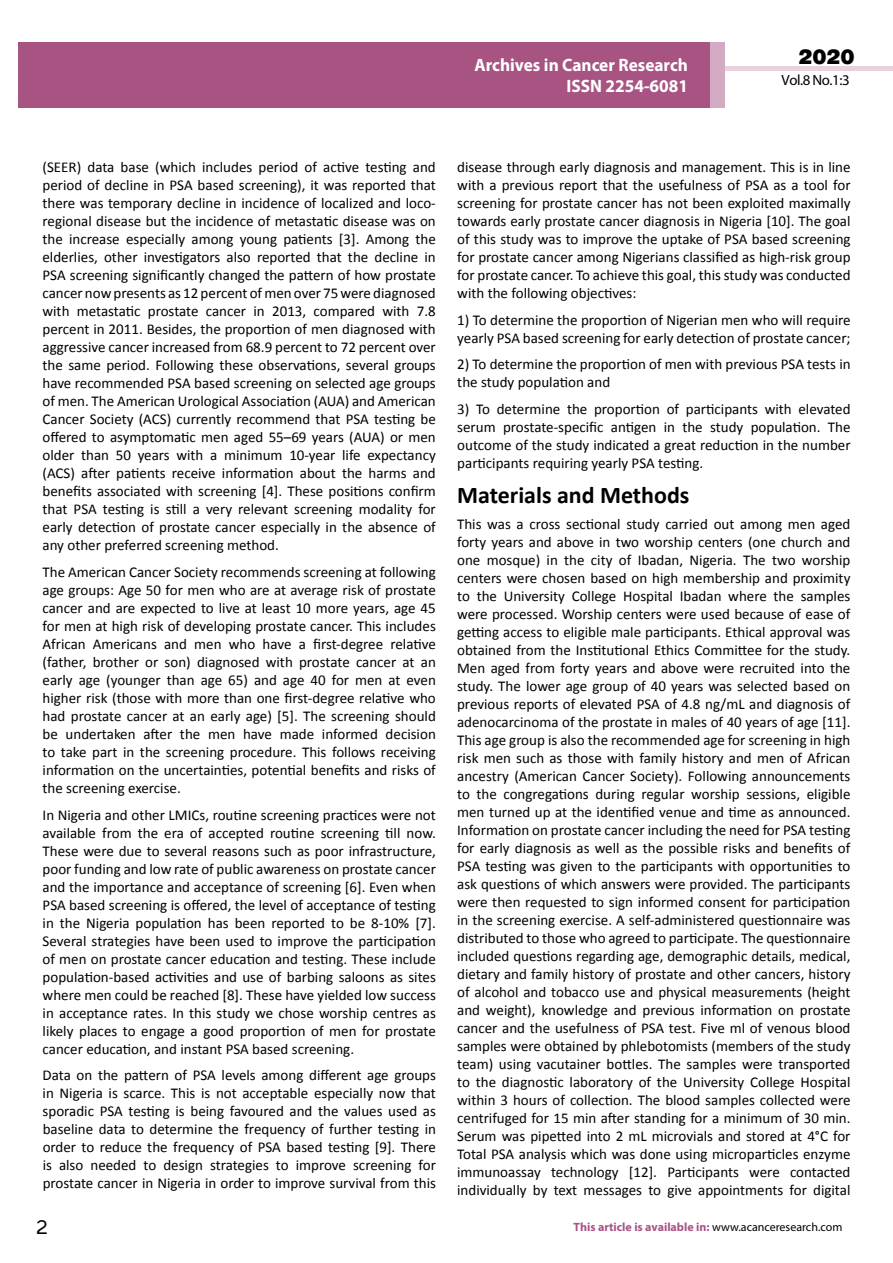
<style>
.page{position:relative;width:893px;height:1263px;background:#fff}
.page>*{position:absolute;margin:0;border:0;box-sizing:border-box;transform-origin:0 0}
.t1{font:25.5px "Tunga";color:#000}
.t2{font:700 24px "Calibri";color:#000}
.t3{font:22.5px "Helvetica Black cyr Bold";color:#000}
.t4{font:700 18px/21.6px "Myriad Pro";color:#fff;text-align:right;scale:.96 1}
.t5{font:15px/18px "Calibri";color:#000;text-align:justify}
.t6{font:14.85px "Myriad Pro";color:#000}
.t7{font:700 12px "Myriad Pro";color:#a75483}
.s1{font-weight:400;color:#000}
</style>
<div class="page">
<div style="left:722px;top:66px;width:171px;height:5px;background:#e6d1dd"></div>
<div style="left:710px;top:42px;width:15px;height:66px;background:#d2aac1"></div>
<div style="left:19px;top:42px;width:691px;height:66px;background:#a75483"></div>
<p class="t4" style="left:475px;top:53px;width:224px">Archives in Cancer Research<br>ISSN 2254-6081</p>
<h3 class="t3" style="left:799px;top:45px;width:58px">2020</h3>
<p class="t6" style="left:781px;top:71px;width:70px">Vol.8 No.1:3</p>
<p class="t5" style="left:42px;top:158px;width:395px">(SEER) data base (which includes period of active testing and period of decline in PSA based screening), it was reported that there was temporary decline in incidence of localized and loco&shy;regional disease but the incidence of metastatic disease was on the increase especially among young patients [3]. Among the elderlies, other investigators also reported that the decline in PSA screening significantly changed the pattern of how prostate cancer now presents as 12 percent ofmen over 75 were diagnosed with metastatic prostate cancer in 2013, compared with 7.8 percent in 2011. Besides, the proportion of men diagnosed with aggressive cancer increased from 68.9 percent to 72 percent over the same period. Following these observations, several groups have recommended PSA based screening on selected age groups of men. The American Urological Association (AUA) and American Cancer Society (ACS) currently recommend that PSA testing be offered to asymptomatic men aged 55–69 years (AUA) or men older than 50 years with a minimum 10-year life expectancy (ACS) after patients receive information about the harms and benefits associated with screening [4]. These positions confirm that PSA testing is still a very relevant screening modality for early detection of prostate cancer especially in the absence of any other preferred screening method.</p>
<p class="t5" style="left:43px;top:563px;width:395px">The American Cancer Society recommends screening at following age groups: Age 50 for men who are at average risk of prostate cancer and are expected to live at least 10 more years, age 45 for men at high risk of developing prostate cancer. This includes African Americans and men who have a first-degree relative (father, brother or son) diagnosed with prostate cancer at an early age (younger than age 65) and age 40 for men at even higher risk (those with more than one first-degree relative who had prostate cancer at an early age) [5]. The screening should be undertaken after the men have made informed decision to take part in the screening procedure. This follows receiving information on the uncertainties, potential benefits and risks of the screening exercise.</p>
<p class="t5" style="left:43px;top:805px;width:395px">In Nigeria and other LMICs, routine screening practices were not available from the era of accepted routine screening till now.<br>These were due to several reasons such as poor infrastructure, poor funding and low rate of public awareness on prostate cancer and the importance and acceptance of screening [6]. Even when PSA based screening is offered, the level of acceptance of testing in the Nigeria population has been reported to be 8-10% [7].<br>Several strategies have been used to improve the participation of men on prostate cancer education and testing. These include population-based activities and use of barbing saloons as sites where men could be reached [8]. These have yielded low success in acceptance rates. In this study we chose worship centres as likely places to engage a good proportion of men for prostate cancer education, and instant PSA based screening.</p>
<p class="t5" style="left:43px;top:1066px;width:395px">Data on the pattern of PSA levels among different age groups in Nigeria is scarce. This is not acceptable especially now that sporadic PSA testing is being favoured and the values used as baseline data to determine the frequency of further testing in order to reduce the frequency of PSA based testing [9]. There is also needed to design strategies to improve screening for prostate cancer in Nigeria in order to improve survival from this</p>
<p class="t5" style="left:457px;top:158px;width:395px">disease through early diagnosis and management. This is in line with a previous report that the usefulness of PSA as a tool for screening for prostate cancer has not been exploited maximally towards early prostate cancer diagnosis in Nigeria [10]. The goal of this study was to improve the uptake of PSA based screening for prostate cancer among Nigerians classified as high-risk group for prostate cancer. To achieve this goal, this study was conducted with the following objectives:</p>
<p class="t5" style="left:457px;top:311px;width:395px">1) To determine the proportion of Nigerian men who will require yearly PSA based screening for early detection of prostate cancer;</p>
<p class="t5" style="left:457px;top:355px;width:395px">2) To determine the proportion of men with previous PSA tests in the study population and</p>
<p class="t5" style="left:457px;top:400px;width:395px">3) To determine the proportion of participants with elevated serum prostate-specific antigen in the study population. The outcome of the study indicated a great reduction in the number participants requiring yearly PSA testing.</p>
<h2 class="t2" style="left:457px;top:480px;width:234px">Materials and Methods</h2>
<p class="t5" style="left:457px;top:515px;width:395px">This was a cross sectional study carried out among men aged forty years and above in two worship centers (one church and one mosque) in the city of Ibadan, Nigeria. The two worship centers were chosen based on high membership and proximity to the University College Hospital Ibadan where the samples were processed. Worship centers were used because of ease of getting access to eligible male participants. Ethical approval was obtained from the Institutional Ethics Committee for the study.<br>Men aged from forty years and above were recruited into the study. The lower age group of 40 years was selected based on previous reports of elevated PSA of 4.8 ng/mL and diagnosis of adenocarcinoma of the prostate in males of 40 years of age [11].<br>This age group is also the recommended age for screening in high risk men such as those with family history and men of African ancestry (American Cancer Society). Following announcements to the congregations during regular worship sessions, eligible men turned up at the identified venue and time as announced.<br>Information on prostate cancer including the need for PSA testing for early diagnosis as well as the possible risks and benefits of PSA testing was given to the participants with opportunities to ask questions of which answers were provided. The participants were then requested to sign informed consent for participation in the screening exercise. A self-administered questionnaire was distributed to those who agreed to participate. The questionnaire included questions regarding age, demographic details, medical, dietary and family history of prostate and other cancers, history of alcohol and tobacco use and physical measurements (height and weight), knowledge and previous information on prostate cancer and the usefulness of PSA test. Five ml of venous blood samples were obtained by phlebotomists (members of the study team) using vacutainer bottles. The samples were transported to the diagnostic laboratory of the University College Hospital within 3 hours of collection. The blood samples collected were centrifuged for 15 min after standing for a minimum of 30 min.<br>Serum was pipetted into 2 mL microvials and stored at 4°C for Total PSA analysis which was done using microparticles enzyme immunoassay technology [12]. Participants were contacted individually by text messages to give appointments for digital</p>
<h1 class="t1" style="left:36px;top:1210px;width:13px">2</h1>
<p class="t7" style="left:574px;top:1219px;width:270px">This article is available in: <span class="s1">www.acanceresearch.com</span></p>
</div>
